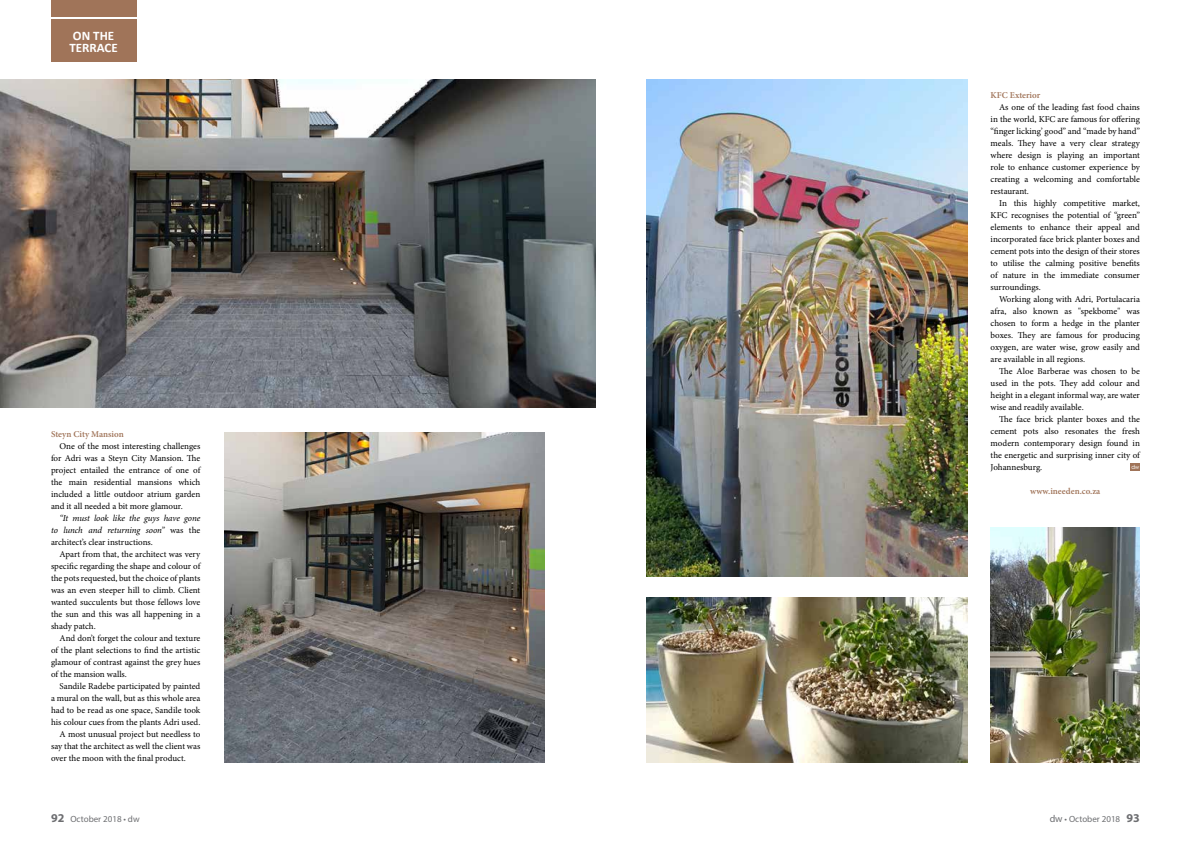
<style>
.page{position:relative;width:1191px;height:842px;background:#fff}
.page>*{position:absolute;margin:0;border:0;box-sizing:border-box;transform-origin:0 0}
.t1{font:700 13px/12px "Calibri";color:#fff}
.t2{font:9px/12px "Minion Pro";letter-spacing:-.005em;color:#000;text-align:justify}
.t3{font:italic 9px/12px "Minion Pro";letter-spacing:-.01em;color:#000;text-align:justify}
.t4{font:600 9px "Minion Pro";color:#a07459}
.t5{font:9px "Myriad Pro";color:#6d6e71}
.t6{font:6px "Hurme Geometric Sans 2";color:#fff}
.s1{font-style:normal}
.s2{font-weight:700;font-size:12px}
.s3{font-size:10px}
</style>
<div class="page">
<div style="left:51px;top:0;width:85px;height:16px;background:#a07459"></div>
<div style="left:51px;top:20px;width:85px;height:42px;background:#a07459"></div>
<div style="left:1130px;top:463px;width:10px;height:8px;background:#a07459"></div>
<img style="left:646px;top:597px;width:322px;height:166px">
<img style="left:990px;top:527px;width:150px;height:236px">
<img style="left:646px;top:79px;width:322px;height:497px">
<img style="left:0;top:79px;width:595px;height:329px">
<img style="left:225px;top:432px;width:319px;height:331px">
<h1 class="t1" style="left:69px;top:29px;width:50px">ON THE<br>TERRACE</h1>
<p class="t4" style="left:51px;top:428px;width:74px">Steyn City Mansion</p>
<p class="t2" style="left:51px;top:440px;width:151px;text-indent:9px">One of the most interesting challenges for Adri was a Steyn City Mansion. The project entailed the entrance of one of the main residential mansions which included a little outdoor atrium garden and it all needed a bit more glamour.</p>
<p class="t3" style="left:51px;top:512px;width:151px;text-indent:9px">“It must look like the guys have gone to lunch and returning soon” <span class="s1">was the architect’s clear instructions.</span></p>
<p class="t2" style="left:51px;top:548px;width:151px;text-indent:9px">Apart from that, the architect was very specific regarding the shape and colour of the pots requested, but the choice of plants was an even steeper hill to climb. Client wanted succulents but those fellows love the sun and this was all happening in a shady patch.</p>
<p class="t2" style="left:51px;top:632px;width:151px;text-indent:9px">And don’t forget the colour and texture of the plant selections to find the artistic glamour of contrast against the grey hues of the mansion walls.</p>
<p class="t2" style="left:60px;top:680px;width:142px">Sandile Radebe participated by painted</p>
<p class="t2" style="left:51px;top:692px;width:151px">a mural on the wall, but as this whole area</p>
<p class="t2" style="left:51px;top:704px;width:151px">had to be read as one space, Sandile took</p>
<p class="t2" style="left:51px;top:716px;width:151px">his colour cues from the plants Adri used.</p>
<p class="t2" style="left:60px;top:728px;width:142px">A most unusual project but needless to</p>
<p class="t2" style="left:51px;top:740px;width:151px">say that the architect as well the client was</p>
<p class="t2" style="left:51px;top:752px;width:136px">over the moon with the final product.</p>
<p class="t4" style="left:990px;top:89px;width:51px">KFC Exterior</p>
<p class="t2" style="left:990px;top:101px;width:151px;text-indent:9px">As one of the leading fast food chains in the world, KFC are famous for offering “finger licking’ good” and “made by hand” meals. They have a very clear strategy where design is playing an important role to enhance customer experience by creating a welcoming and comfortable restaurant.</p>
<p class="t2" style="left:990px;top:197px;width:151px;text-indent:9px">In this highly competitive market, KFC recognises the potential of “green” elements to enhance their appeal and incorporated face brick planter boxes and cement pots into the design of their stores to utilise the calming positive benefits of nature in the immediate consumer surroundings.</p>
<p class="t2" style="left:990px;top:293px;width:151px;text-indent:9px">Working along with Adri, Portulacaria afra, also known as "spekbome" was chosen to form a hedge in the planter boxes. They are famous for producing oxygen, are water wise, grow easily and are available in all regions.</p>
<p class="t2" style="left:990px;top:365px;width:151px;text-indent:9px">The Aloe Barberae was chosen to be used in the pots. They add colour and height in a elegant informal way, are water wise and readily available.</p>
<p class="t2" style="left:990px;top:413px;width:151px;text-indent:9px">The face brick planter boxes and the cement pots also resonates the fresh modern contemporary design found in the energetic and surprising inner city of Johannesburg.</p>
<p class="t4" style="left:1030px;top:485px;width:72px">www.ineeden.co.za</p>
<p class="t6" style="left:1131px;top:463px;width:9px">dw</p>
<p class="t5" style="left:51px;top:813px;width:90px"><span class="s2">92</span> October 2018 • dw</p>
<p class="t5" style="left:1049px;top:813px;width:92px"><span class="s3">dw</span> • October 2018 <span class="s2">93</span></p>
</div>
